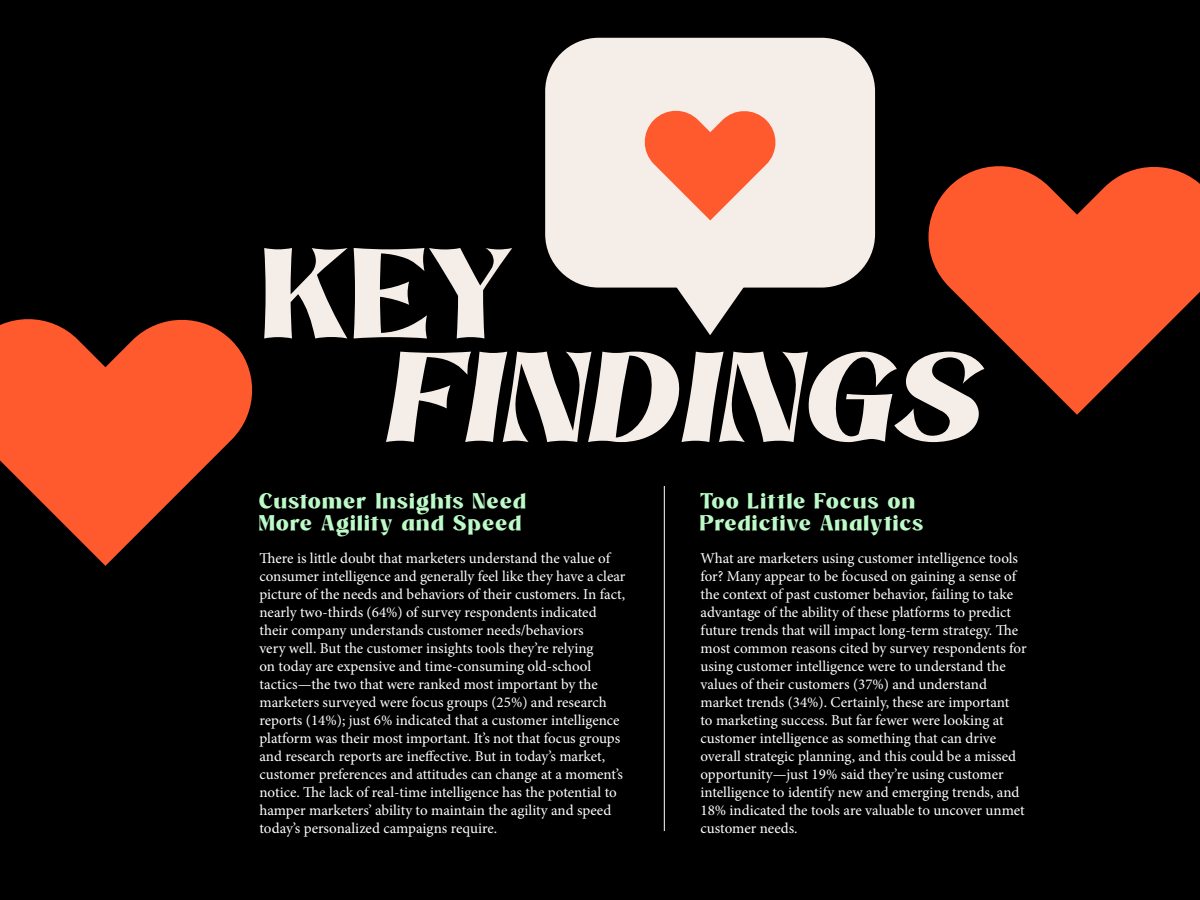
<style>
.page{position:relative;width:1200px;height:900px;background:#000}
.page>*{position:absolute;margin:0;border:0;box-sizing:border-box;transform-origin:0 0}
.t1{font:italic 104.25px "Magica";color:#f5ede8;scale:1.11 1}
.t2{font:104.25px "Magica";color:#f5ede8;scale:1.11 1}
.t3{font:18px/22.5px "Magica";letter-spacing:.06em;color:#bcfac8}
.t4{font:15px/18px "Minion Pro";letter-spacing:-.005em;color:#fff}
</style>
<div class="page">
<hr style="left:664px;top:486px;width:1px;height:345px;background:#fff">
<div style="left:545px;top:38px;width:330px;height:250px;background:#f5ede8;border-radius:54px"></div>
<svg style="left:642px;top:110px;width:137px;height:225px"></svg>
<svg style="left:0;top:319px;width:253px;height:247px;fill:#ff592e"></svg>
<svg style="left:928px;top:166px;width:272px;height:249px;fill:#ff592e"></svg>
<h1 class="t2" style="left:264px;top:221px;width:231px">KEY</h1>
<h1 class="t1" style="left:389px;top:324px;width:562px">FINDINGS</h1>
<p class="t3" style="left:260px;top:487px;width:268px">Customer Insights Need<br>More Agility and Speed</p>
<p class="t4" style="left:260px;top:549px;width:367px">There is little doubt that marketers understand the value of consumer intelligence and generally feel like they have a clear picture of the needs and behaviors of their customers. In fact, nearly two-thirds (64%) of survey respondents indicated their company understands customer needs/behaviors<br>very well. But the customer insights tools they’re relying<br>on today are expensive and time-consuming old-school tactics—the two that were ranked most important by the marketers surveyed were focus groups (25%) and research reports (14%); just 6% indicated that a customer intelligence platform was their most important. It’s not that focus groups and research reports are ineffective. But in today’s market, customer preferences and attitudes can change at a moment’s notice. The lack of real-time intelligence has the potential to hamper marketers’ ability to maintain the agility and speed today’s personalized campaigns require.</p>
<p class="t3" style="left:700px;top:487px;width:225px">Too Little Focus on<br>Predictive Analytics</p>
<p class="t4" style="left:701px;top:549px;width:328px">What are marketers using customer intelligence tools for? Many appear to be focused on gaining a sense of the context of past customer behavior, failing to take advantage of the ability of these platforms to predict future trends that will impact long-term strategy. The most common reasons cited by survey respondents for using customer intelligence were to understand the values of their customers (37%) and understand market trends (34%). Certainly, these are important<br>to marketing success. But far fewer were looking at customer intelligence as something that can drive overall strategic planning, and this could be a missed opportunity—just 19% said they’re using customer intelligence to identify new and emerging trends, and 18% indicated the tools are valuable to uncover unmet customer needs.</p>
</div>
